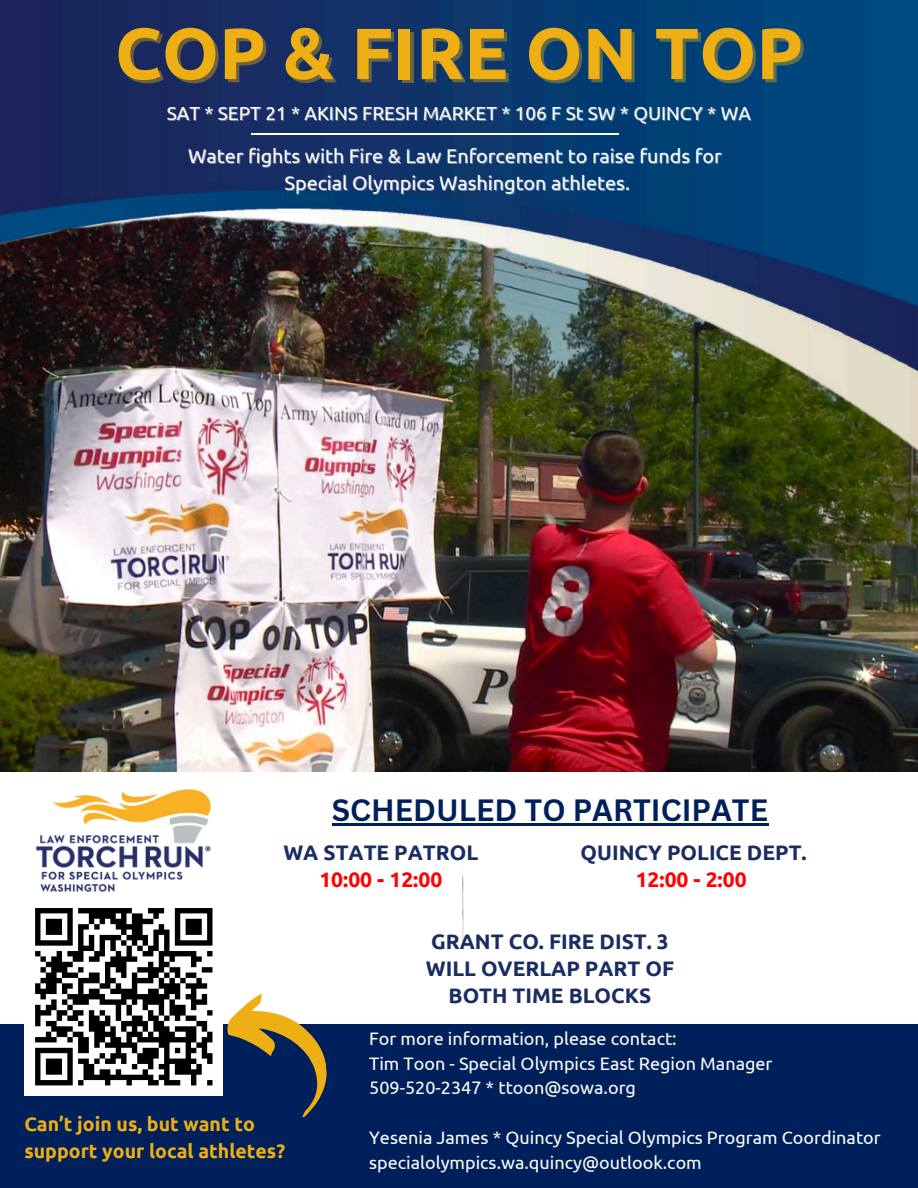
<style>
.page{position:relative;width:918px;height:1188px;background:#fff}
.page>*{position:absolute;margin:0;border:0;box-sizing:border-box;transform-origin:0 0}
.t1{font:700 72.45px "Ubuntu";color:#edaf13}
.t2{font:700 30px "Canva Sans";color:#00205b}
.t3{font:700 21px/27px "Ubuntu";color:#1a2d63;text-align:center}
.t4{font:19.8px "Ubuntu";color:#fff}
.t5{font:700 19.5px/27px "Ubuntu";color:#edaf13}
.t6{font:18.9px "Ubuntu";color:#fff}
.t7{font:18px "Ubuntu";color:#fff}
.s1{color:#f00}
</style>
<div class="page">
<img style="left:0;top:491px;width:918px;height:281px">
<img style="left:0;top:0;width:918px;height:491px">
<div style="left:0;top:1024px;width:918px;height:164px;background:#00205b"></div>
<svg style="left:227px;top:994px;width:100px;height:124px"></svg>
<hr style="left:252px;top:133px;width:367px;height:2px;background:#fff">
<svg style="left:463px;top:877px;width:1px;height:68px"></svg>
<div style="left:24px;top:897px;width:199px;height:199px;background:#fff"></div>
<svg style="left:35px;top:908px;width:178px;height:178px"></svg>
<img style="left:37px;top:789px;width:173px;height:103px">
<hr style="left:332px;top:823px;width:436px;height:2px;background:#00205b">
<h2 class="t1" style="left:115px;top:12px;width:690px">COP &amp; FIRE ON TOP</h2>
<h3 class="t6" style="left:167px;top:103px;width:586px">SAT * SEPT 21 * AKINS FRESH MARKET * 106 F St SW * QUINCY * WA</h3>
<h5 class="t4" style="left:188px;top:145px;width:535px">Water fights with Fire &amp; Law Enforcement to raise funds for</h5>
<p class="t4" style="left:285px;top:172px;width:347px">Special Olympics Washington athletes.</p>
<h4 class="t2" style="left:332px;top:789px;width:438px">SCHEDULED TO PARTICIPATE</h4>
<h3 class="t3" style="left:283px;top:839px;width:196px">WA STATE PATROL<br><span class="s1">10:00 - 12:00</span></h3>
<h5 class="t3" style="left:581px;top:839px;width:228px">QUINCY POLICE DEPT.<br><span class="s1">12:00 - 2:00</span></h5>
<h1 class="t5" style="left:24px;top:1110px;width:262px">Can’t join us, but want to support your local athletes?</h1>
<p class="t3" style="left:426px;top:927px;width:250px">GRANT CO. FIRE DIST. 3<br>WILL OVERLAP PART OF<br>BOTH TIME BLOCKS</p>
<p class="t7" style="left:369px;top:1028px;width:309px">For more information, please contact:</p>
<p class="t7" style="left:369px;top:1053px;width:405px">Tim Toon - Special Olympics East Region Manager</p>
<h3 class="t7" style="left:369px;top:1078px;width:268px">509-520-2347 * ttoon@sowa.org</h3>
<p class="t7" style="left:369px;top:1127px;width:513px">Yesenia James * Quincy Special Olympics Program Coordinator</p>
<p class="t7" style="left:369px;top:1152px;width:334px">specialolympics.wa.quincy@outlook.com</p>
</div>
